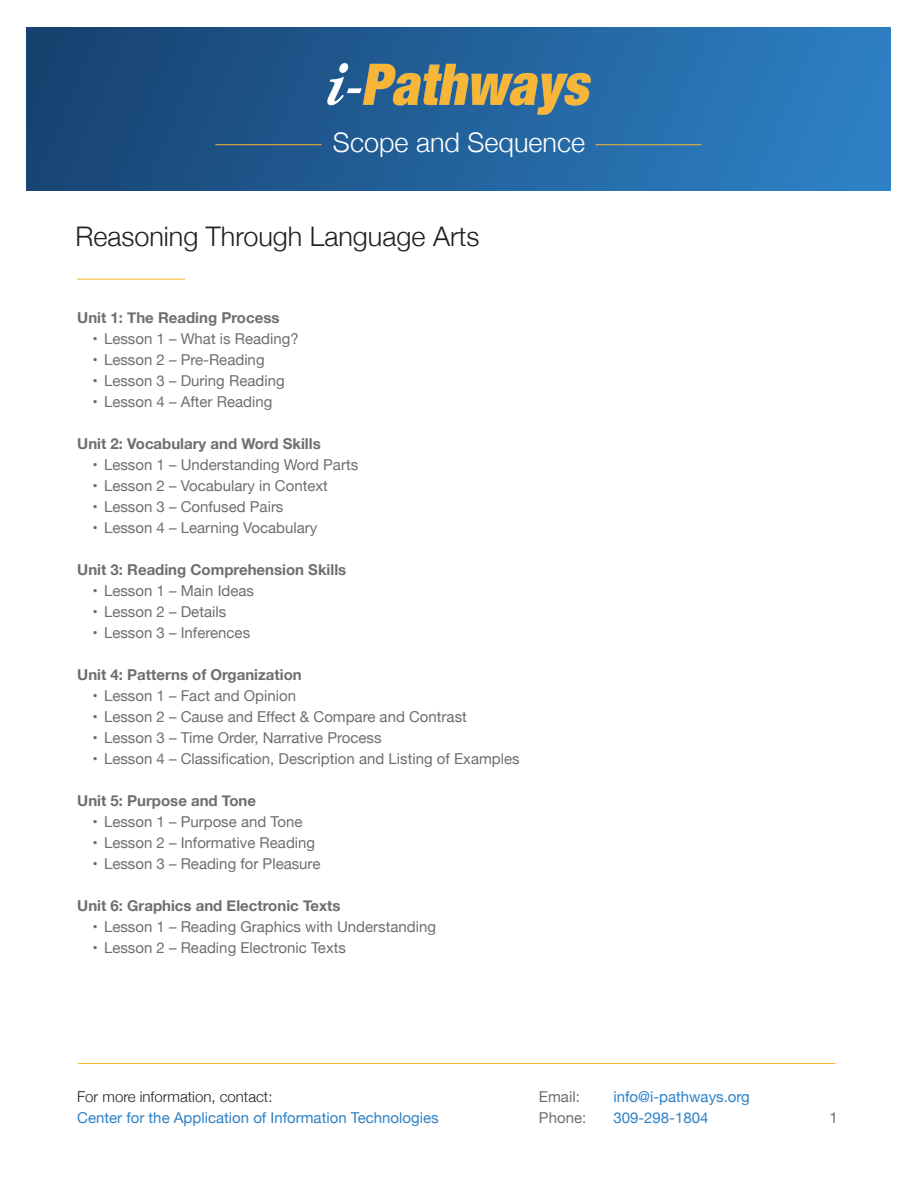
<style>
.page{position:relative;width:918px;height:1188px;background:#fff}
.page>*{position:absolute;margin:0;border:0;box-sizing:border-box;transform-origin:0 0}
.t1{font:300 27px "Helvetica Neue";color:#231f20}
.t2{font:300 27px "Helvetica Neue";color:#fff}
.t3{font:15px "Helvetica Neue";color:#6d6e71}
.t4{font:700 15px "Helvetica Neue";color:#6d6e71}
.t5{font:15px "Helvetica Neue";color:#2e81c5}
.t6{font:300 15px "Helvetica Neue";color:#231f20}
</style>
<div class="page">
<div style="left:27px;top:27px;width:863px;height:164px;background:linear-gradient(to right,#174270,#2e81c5)"></div>
<img style="left:328px;top:64px;width:262px;height:50px">
<hr style="left:215px;top:144px;width:107px;height:1px;background:#f8b432">
<hr style="left:595px;top:144px;width:107px;height:1px;background:#f8b432">
<hr style="left:77px;top:279px;width:108px;height:1px;background:#f8b432">
<hr style="left:78px;top:1063px;width:757px;height:1px;background:#f8b432">
<h1 class="t2" style="left:333px;top:121px;width:254px">Scope and Sequence</h1>
<h1 class="t1" style="left:75px;top:214px;width:406px">Reasoning Through Language Arts</h1>
<p class="t4" style="left:77px;top:306px;width:204px">Unit 1: The Reading Process</p>
<p class="t3" style="left:92px;top:328px;width:208px">• Lesson 1 – What is Reading?</p>
<p class="t3" style="left:92px;top:349px;width:174px">• Lesson 2 – Pre-Reading</p>
<p class="t3" style="left:92px;top:370px;width:194px">• Lesson 3 – During Reading</p>
<p class="t3" style="left:92px;top:391px;width:181px">• Lesson 4 – After Reading</p>
<p class="t4" style="left:77px;top:432px;width:245px">Unit 2: Vocabulary and Word Skills</p>
<p class="t3" style="left:92px;top:454px;width:267px">• Lesson 1 – Understanding Word Parts</p>
<p class="t3" style="left:92px;top:475px;width:237px">• Lesson 2 – Vocabulary in Context</p>
<p class="t3" style="left:92px;top:496px;width:193px">• Lesson 3 – Confused Pairs</p>
<p class="t3" style="left:92px;top:517px;width:226px">• Lesson 4 – Learning Vocabulary</p>
<p class="t4" style="left:77px;top:558px;width:271px">Unit 3: Reading Comprehension Skills</p>
<p class="t3" style="left:92px;top:580px;width:163px">• Lesson 1 – Main Ideas</p>
<p class="t3" style="left:92px;top:601px;width:135px">• Lesson 2 – Details</p>
<p class="t3" style="left:92px;top:622px;width:159px">• Lesson 3 – Inferences</p>
<p class="t4" style="left:77px;top:663px;width:226px">Unit 4: Patterns of Organization</p>
<p class="t3" style="left:92px;top:685px;width:205px">• Lesson 1 – Fact and Opinion</p>
<p class="t3" style="left:92px;top:706px;width:376px">• Lesson 2 – Cause and Effect &amp; Compare and Contrast</p>
<p class="t3" style="left:92px;top:727px;width:291px">• Lesson 3 – Time Order, Narrative Process</p>
<p class="t3" style="left:92px;top:748px;width:429px">• Lesson 4 – Classification, Description and Listing of Examples</p>
<p class="t4" style="left:77px;top:789px;width:180px">Unit 5: Purpose and Tone</p>
<p class="t3" style="left:92px;top:811px;width:212px">• Lesson 1 – Purpose and Tone</p>
<p class="t3" style="left:92px;top:832px;width:224px">• Lesson 2 – Informative Reading</p>
<p class="t3" style="left:92px;top:853px;width:230px">• Lesson 3 – Reading for Pleasure</p>
<p class="t4" style="left:77px;top:894px;width:265px">Unit 6: Graphics and Electronic Texts</p>
<p class="t3" style="left:92px;top:916px;width:345px">• Lesson 1 – Reading Graphics with Understanding</p>
<p class="t3" style="left:92px;top:937px;width:255px">• Lesson 2 – Reading Electronic Texts</p>
<p class="t6" style="left:77px;top:1084px;width:197px">For more information, contact:</p>
<p class="t5" style="left:77px;top:1107px;width:363px">Center for the Application of Information Technologies</p>
<p class="t3" style="left:539px;top:1086px;width:42px">Email:</p>
<p class="t5" style="left:613px;top:1086px;width:138px">info@i-pathways.org</p>
<p class="t3" style="left:539px;top:1107px;width:49px">Phone:</p>
<p class="t5" style="left:613px;top:1107px;width:97px">309-298-1804</p>
<p class="t3" style="left:830px;top:1107px;width:10px">1</p>
</div>
